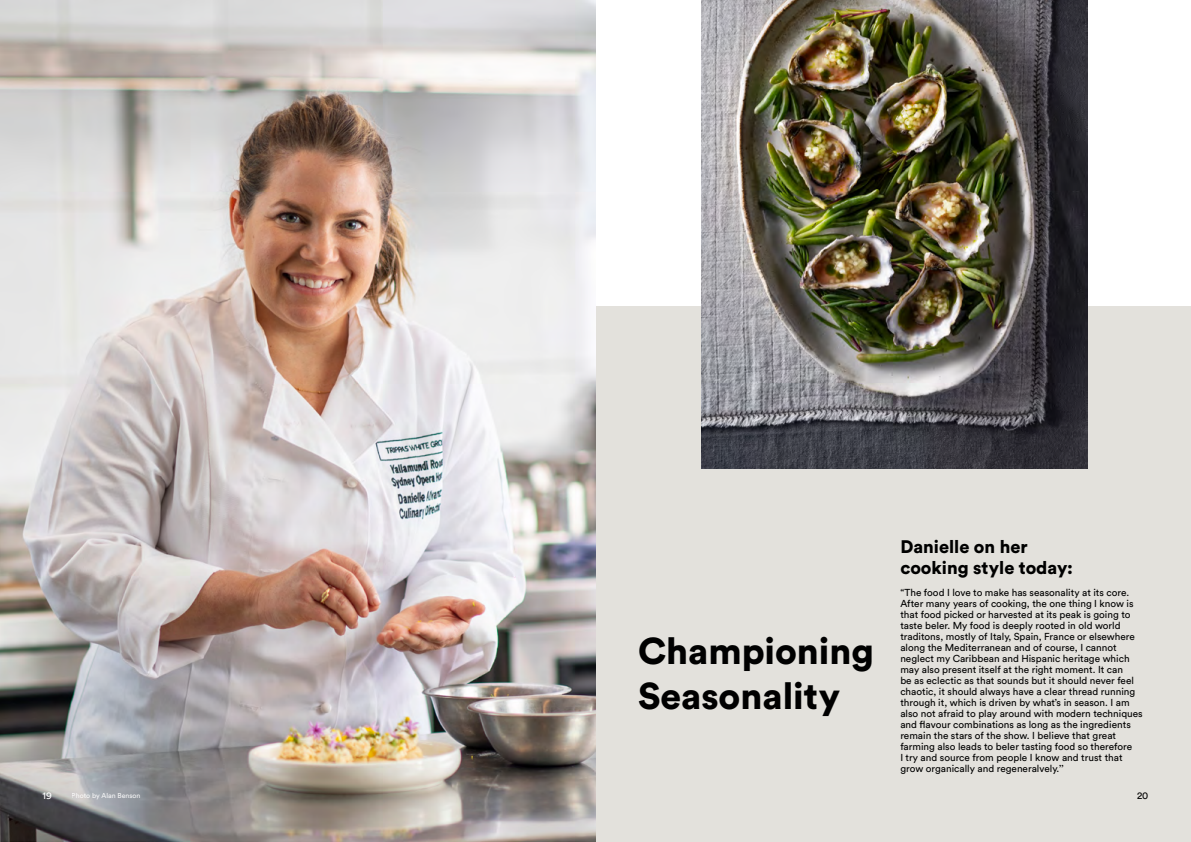
<style>
.page{position:relative;width:1191px;height:842px;background:#fff}
.page>*{position:absolute;margin:0;border:0;box-sizing:border-box;transform-origin:0 0}
.t1{font:900 37px/44.4px "Circular Pro";color:#000}
.t2{font:900 18px/21.6px "Circular Pro";color:#000}
.t3{font:10px/11px "Circular Pro";color:#000}
.t4{font:10px "Circular Pro";color:#fff}
.t5{font:7px "Circular Pro";color:#fff}
</style>
<div class="page">
<div style="left:595px;top:306px;width:596px;height:536px;background:#e3e1dc"></div>
<img style="left:701px;top:0;width:386px;height:469px">
<img style="left:0;top:0;width:595px;height:842px">
<p class="t4" style="left:43px;top:789px;width:11px">19</p>
<p class="t5" style="left:72px;top:791px;width:70px">Photo by Alan Benson</p>
<h1 class="t1" style="left:638px;top:627px;width:237px">Championing<br>Seasonality</h1>
<h2 class="t2" style="left:900px;top:535px;width:174px">Danielle on her cooking style today:</h2>
<p class="t3" style="left:900px;top:587px;width:244px">“The food I love to make has seasonality at its core.<br>After many years of cooking, the one thing I know is that food picked or harvested at its peak is going to taste beIer. My food is deeply rooted in old world traditons, mostly of Italy, Spain, France or elsewhere along the Mediterranean and of course, I cannot neglect my Caribbean and Hispanic heritage which may also present itself at the right moment. It can<br>be as eclectic as that sounds but it should never feel chaotic, it should always have a clear thread running through it, which is driven by what’s in season. I am also not afraid to play around with modern techniques and flavour combinations as long as the ingredients remain the stars of the show. I believe that great farming also leads to beIer tasting food so therefore<br>I try and source from people I know and trust that grow organically and regeneralvely.’’</p>
<p class="t3" style="left:1137px;top:790px;width:13px">20</p>
</div>
